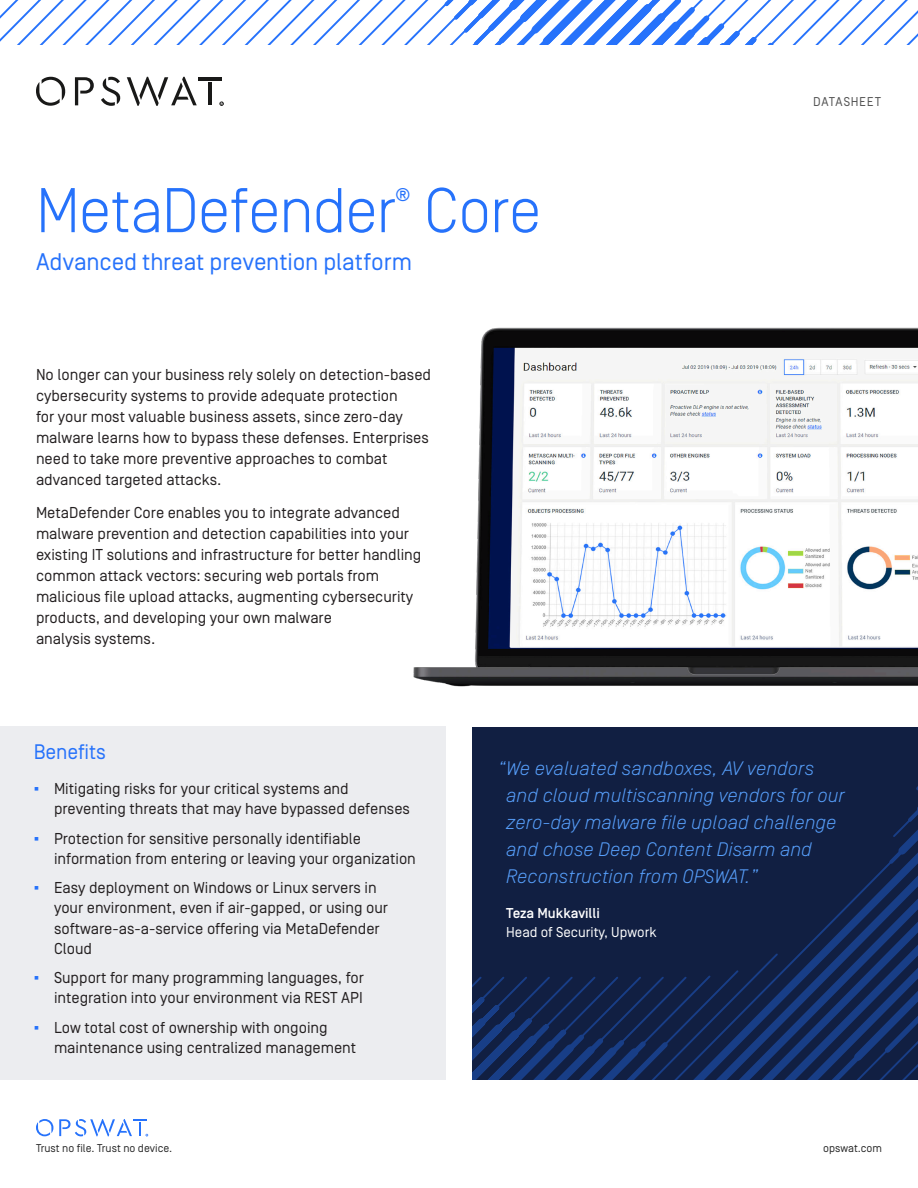
<style>
.page{position:relative;width:918px;height:1188px;background:#fff}
.page>*{position:absolute;margin:0;border:0;box-sizing:border-box;transform-origin:0 0}
.t1{font:300 63px "Simplon Norm";letter-spacing:-.015em;color:#2672fb}
.subtitle{font:24px "Simplon Norm";letter-spacing:-.005em;color:#2672fb}
.heading2{font:21px "Simplon Norm";letter-spacing:-.005em;color:#2672fb}
.heading2-2{font:italic 300 19.5px/27px "Simplon Norm";letter-spacing:.005em;color:#579ffb}
.t2{font:18.3px "Simplon Norm";color:#2672fb}
.t3{font:15.75px/21px "Simplon Norm";color:#231f20}
.p3_small{font:14.25px "Simplon Norm";color:#fff}
.p3_small-2{font:500 14.25px "Simplon Norm";color:#fff}
.t4{font:12.75px "Simplon Mono";letter-spacing:.005em;color:#535353}
.t5{font:11.25px "Simplon Norm";color:#282828}
.s1{font-family:"Arial";color:#2672fb}
</style>
<div class="page">
<svg style="left:0;top:0;width:918px;height:45px"></svg>
<svg style="left:36px;top:1119px;width:112px;height:17px"></svg>
<div style="left:0;top:726px;width:446px;height:354px;background:#ecedf0"></div>
<svg style="left:473px;top:727px;width:159px;height:353px;background:#112147"></svg>
<svg style="left:632px;top:727px;width:286px;height:353px;background:#11234b"></svg>
<img style="left:413px;top:327px;width:505px;height:360px">
<svg style="left:36px;top:77px;width:29px;height:29px"></svg>
<svg style="left:75px;top:77px;width:19px;height:28px"></svg>
<svg style="left:101px;top:77px;width:19px;height:29px"></svg>
<svg style="left:127px;top:77px;width:70px;height:29px"></svg>
<hr style="left:199px;top:77px;width:23px;height:3px;background:#191918">
<hr style="left:208px;top:82px;width:4px;height:23px;background:#191918">
<svg style="left:219px;top:101px;width:5px;height:5px"></svg>
<p class="t1" style="left:36px;top:177px;width:507px">MetaDefender Core</p>
<p class="t2" style="left:396px;top:185px;width:16px">®</p>
<p class="subtitle" style="left:36px;top:249px;width:378px">Advanced threat prevention platform</p>
<p class="t3" style="left:36px;top:365px;width:397px">No longer can your business rely solely on detection-based cybersecurity systems to provide adequate protection<br>for your most valuable business assets, since zero-day malware learns how to bypass these defenses. Enterprises need to take more preventive approaches to combat advanced targeted attacks.</p>
<p class="t3" style="left:36px;top:503px;width:387px">MetaDefender Core enables you to integrate advanced malware prevention and detection capabilities into your existing IT solutions and infrastructure for better handling common attack vectors: securing web portals from malicious file upload attacks, augmenting cybersecurity products, and developing your own malware<br>analysis systems.</p>
<p class="t4" style="left:813px;top:95px;width:70px">DATASHEET</p>
<p class="heading2" style="left:34px;top:740px;width:74px">Benefits</p>
<p class="t3" style="left:54px;top:779px;width:358px;line-height:20.2px;text-indent:-20px"><span class="s1">▪</span> Mitigating risks for your critical systems and preventing threats that may have bypassed defenses</p>
<p class="t3" style="left:54px;top:828px;width:363px;line-height:20.2px;text-indent:-20px"><span class="s1">▪</span> Protection for sensitive personally identifiable information from entering or leaving your organization</p>
<p class="t3" style="left:54px;top:878px;width:336px;line-height:20.2px;text-indent:-20px"><span class="s1">▪</span> Easy deployment on Windows or Linux servers in your environment, even if air-gapped, or using our software-as-a-service offering via MetaDefender Cloud</p>
<p class="t3" style="left:34px;top:968px;width:332px;line-height:20.2px;text-align:right"><span class="s1">▪</span> Support for many programming languages, for integration into your environment via REST API</p>
<p class="t3" style="left:54px;top:1017px;width:304px;line-height:20.2px;text-indent:-20px"><span class="s1">▪</span> Low total cost of ownership with ongoing maintenance using centralized management</p>
<p class="heading2-2" style="left:506px;top:755px;width:340px;text-indent:-8px">“We evaluated sandboxes, AV vendors and cloud multiscanning vendors for our zero-day malware file upload challenge and chose Deep Content Disarm and Reconstruction from OPSWAT.”</p>
<p class="p3_small-2" style="left:506px;top:906px;width:95px">Teza Mukkavilli</p>
<p class="p3_small" style="left:506px;top:924px;width:152px">Head of Security, Upwork</p>
<p class="t5" style="left:36px;top:1142px;width:138px">Trust no file. Trust no device.</p>
<p class="t5" style="left:823px;top:1142px;width:60px">opswat.com</p>
</div>
